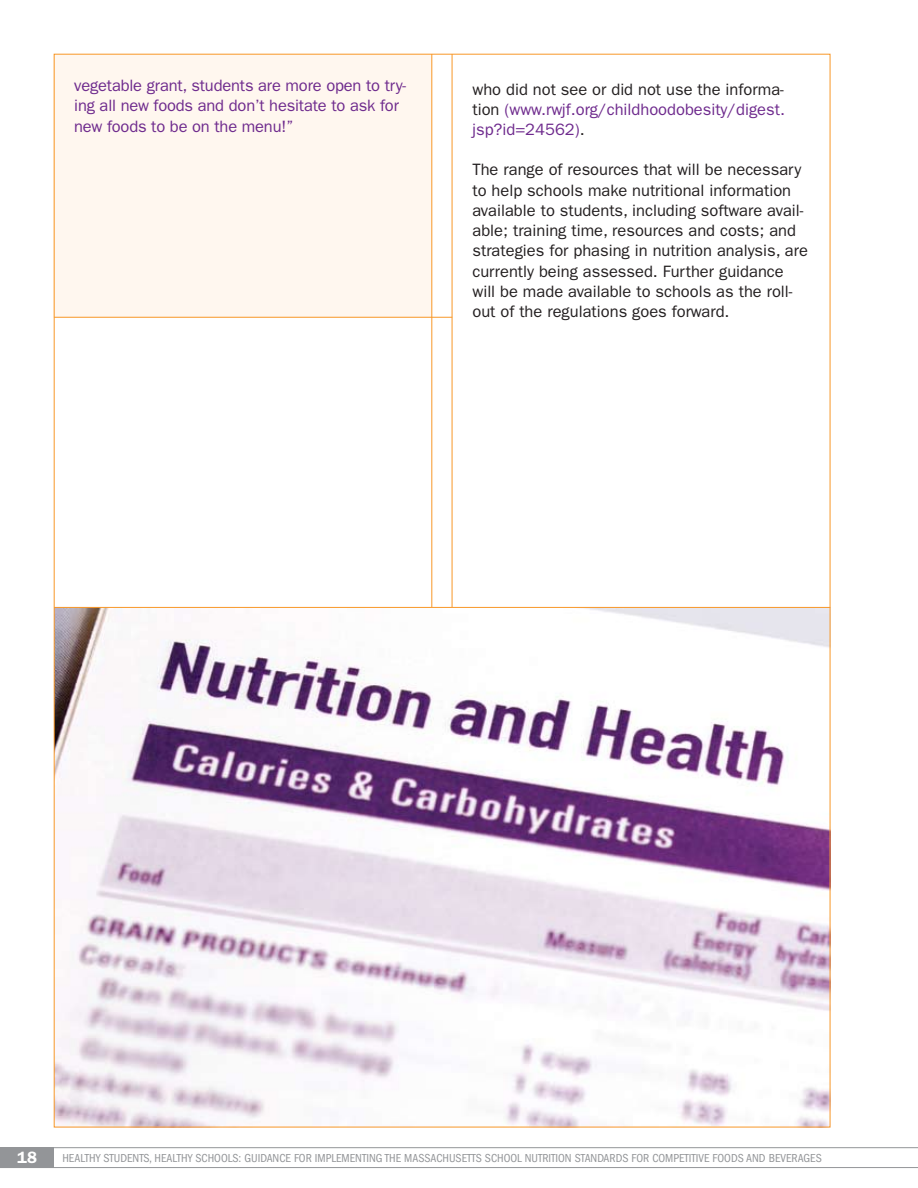
<style>
.page{position:relative;width:918px;height:1188px;background:#fff}
.page>*{position:absolute;margin:0;border:0;box-sizing:border-box;transform-origin:0 0}
.t1{font:16.5px/20.2px "ITC Franklin Gothic Std";color:#231f20}
.t2{font:16.5px/20.2px "ITC Franklin Gothic Std";letter-spacing:-.01em;color:#6e2a8d;text-align:justify}
.t3{font:600 16.5px "ITC Franklin Gothic Std";color:#fff}
.t4{font:condensed 12px "ITC Franklin Gothic Std";color:#939598}
.s1{color:#231f20}
</style>
<div class="page">
<div style="left:0;top:1148px;width:54px;height:20px;background:#939598"></div>
<hr style="left:0;top:1147px;width:918px;height:1px;background:#939598">
<hr style="left:0;top:1167px;width:918px;height:1px;background:#939598">
<div style="left:54px;top:54px;width:378px;height:263px;background:#fff7ef"></div>
<hr style="left:432px;top:54px;width:1px;height:1073px;background:#f89828">
<hr style="left:452px;top:54px;width:1px;height:1073px;background:#f89828">
<img style="left:56px;top:608px;width:772px;height:517px">
<hr style="left:54px;top:607px;width:776px;height:1px;background:#f89828">
<hr style="left:54px;top:317px;width:398px;height:1px;background:#f89828">
<p class="t2" style="left:74px;top:75px;width:333px;text-align:left">vegetable grant, students are more open to try&shy;ing all new foods and don’t hesitate to ask for new foods to be on the menu!”</p>
<p class="t2" style="left:472px;top:79px;width:314px"><span class="s1">who did not see or did not use the informa&shy;tion</span> (www.rwjf.org/childhoodobesity/digest. jsp?id=24562)<span class="s1">.</span></p>
<p class="t1" style="left:472px;top:160px;width:337px">The range of resources that will be necessary to help schools make nutritional information available to students, including software avail&shy;able; training time, resources and costs; and strategies for phasing in nutrition analysis, are currently being assessed. Further guidance will be made available to schools as the roll&shy;out of the regulations goes forward.</p>
<p class="t3" style="left:17px;top:1148px;width:21px">18</p>
<p class="t4" style="left:62px;top:1151px;width:759px">HEALTHY STUDENTS, HEALTHY SCH OOLS: GUIDANCE FOR IMPLEMENTING THE MASSACH USETTS SCH OOL NUTRITION STANDARDS FOR COMPETITIVE FOODS AND BEVERAGES</p>
</div>
